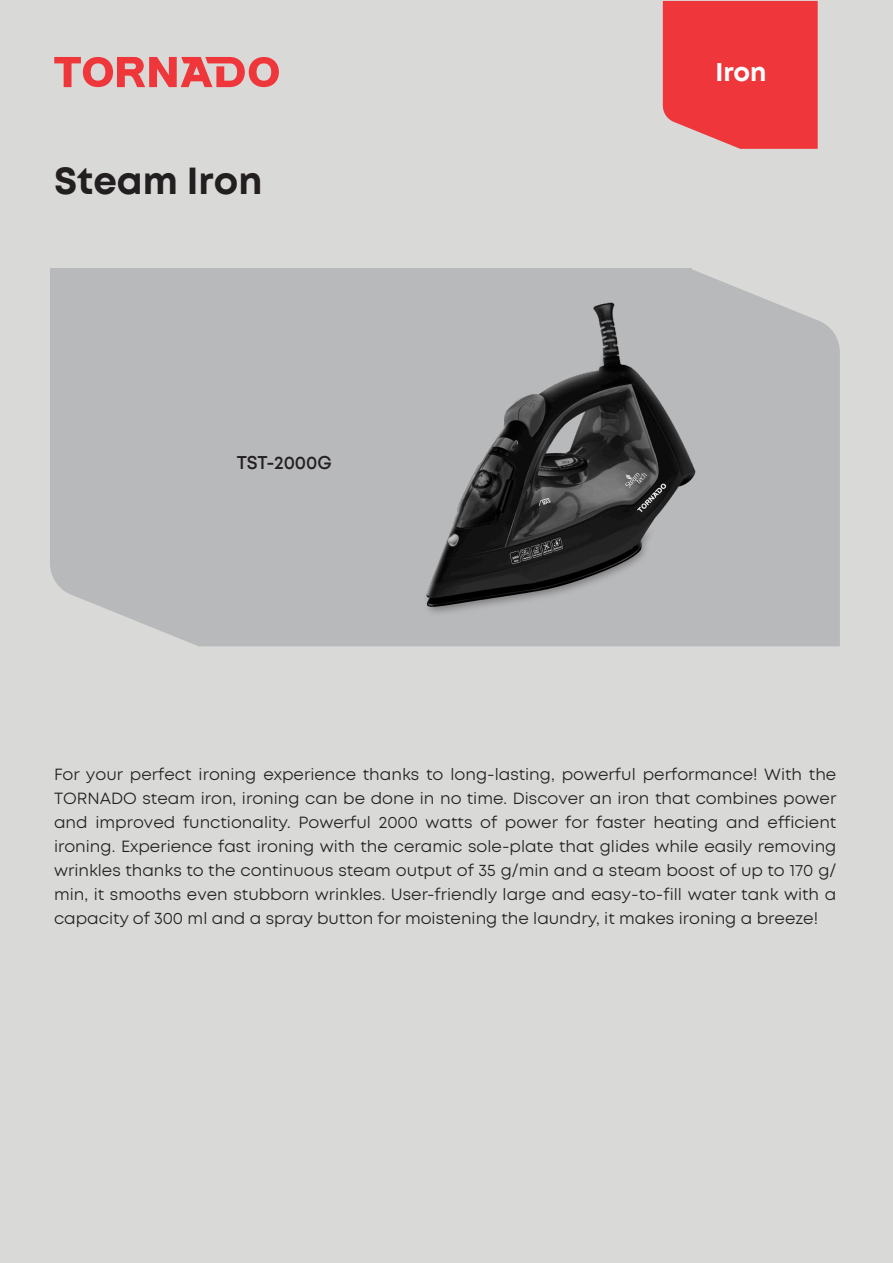
<style>
.page{position:relative;width:893px;height:1263px;background:#d9dad8}
.page>*{position:absolute;margin:0;border:0;box-sizing:border-box;transform-origin:0 0}
.t1{font:700 37.5px "Mont";color:#231f20}
.t2{font:700 25.5px "Mont";color:#fff}
.t3{font:600 18px "Mont";color:#231f20}
.t4{font:16.5px/24px "Mont";color:#231f20;text-align:justify}
</style>
<div class="page">
<svg style="left:54px;top:57px;width:225px;height:30px"></svg>
<div style="left:663px;top:1px;width:155px;height:148px;background:#ee363b"></div>
<div style="left:50px;top:269px;width:790px;height:377px;background:#b8b9bb"></div>
<img style="left:404px;top:300px;width:298px;height:331px">
<p class="t1" style="left:54px;top:162px;width:210px">Steam Iron</p>
<p class="t3" style="left:237px;top:454px;width:97px">TST-2000G</p>
<p class="t2" style="left:715px;top:60px;width:52px">Iron</p>
<p class="t4" style="left:54px;top:763px;width:784px">For your perfect ironing experience thanks to long-lasting, powerful performance! With the TORNADO steam iron, ironing can be done in no time. Discover an iron that combines power and improved functionality. Powerful 2000 watts of power for faster heating and efficient ironing. Experience fast ironing with the ceramic sole-plate that glides while easily removing wrinkles thanks to the continuous steam output of 35 g/min and a steam boost of up to 170 g/ min, it smooths even stubborn wrinkles. User-friendly large and easy-to-fill water tank with a capacity of 300 ml and a spray button for moistening the laundry, it makes ironing a breeze!</p>
</div>
